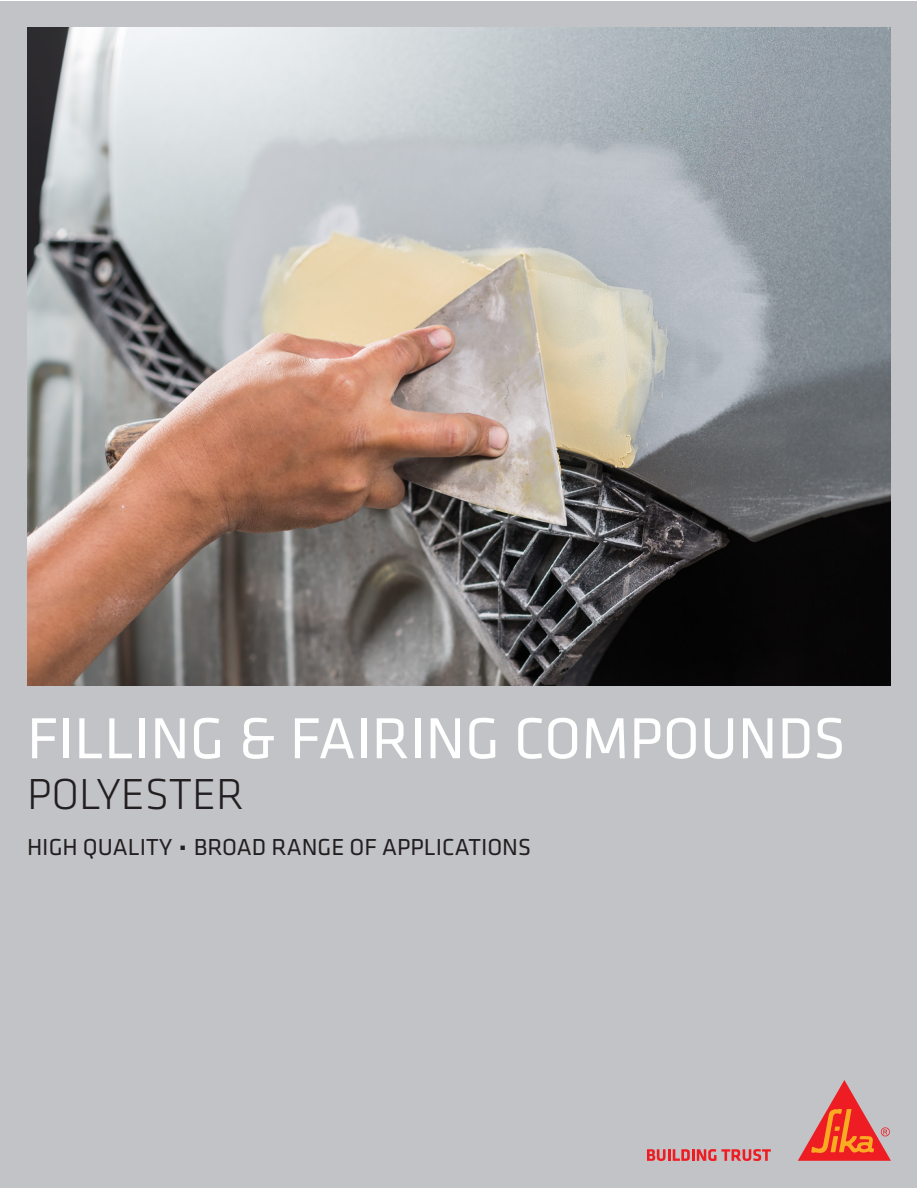
<style>
.page{position:relative;width:918px;height:1188px;background:#fff}
.page>*{position:absolute;margin:0;border:0;box-sizing:border-box;transform-origin:0 0}
.Kapitel_Titel{font:60px "Klavika";color:#fff}
.Kapitel_Titel-2{font:300 45px "Klavika";color:#231f20}
.t1{font:24px "Klavika";color:#231f20}
</style>
<div class="page">
<div style="left:1px;top:1px;width:916px;height:1186px;background:#c2c3c6"></div>
<svg style="left:647px;top:1149px;width:124px;height:12px"></svg>
<svg style="left:798px;top:1080px;width:93px;height:81px"></svg>
<img style="left:27px;top:27px;width:864px;height:659px">
<p class="Kapitel_Titel" style="left:27px;top:706px;width:820px">FILLING &amp; FAIRING COMPOUNDS</p>
<p class="Kapitel_Titel-2" style="left:27px;top:767px;width:219px">POLYESTER</p>
<p class="t1" style="left:27px;top:834px;width:506px">HIGH QUALITY <sup>•</sup> BROAD RANGE OF APPLICATIONS</p>
</div>
